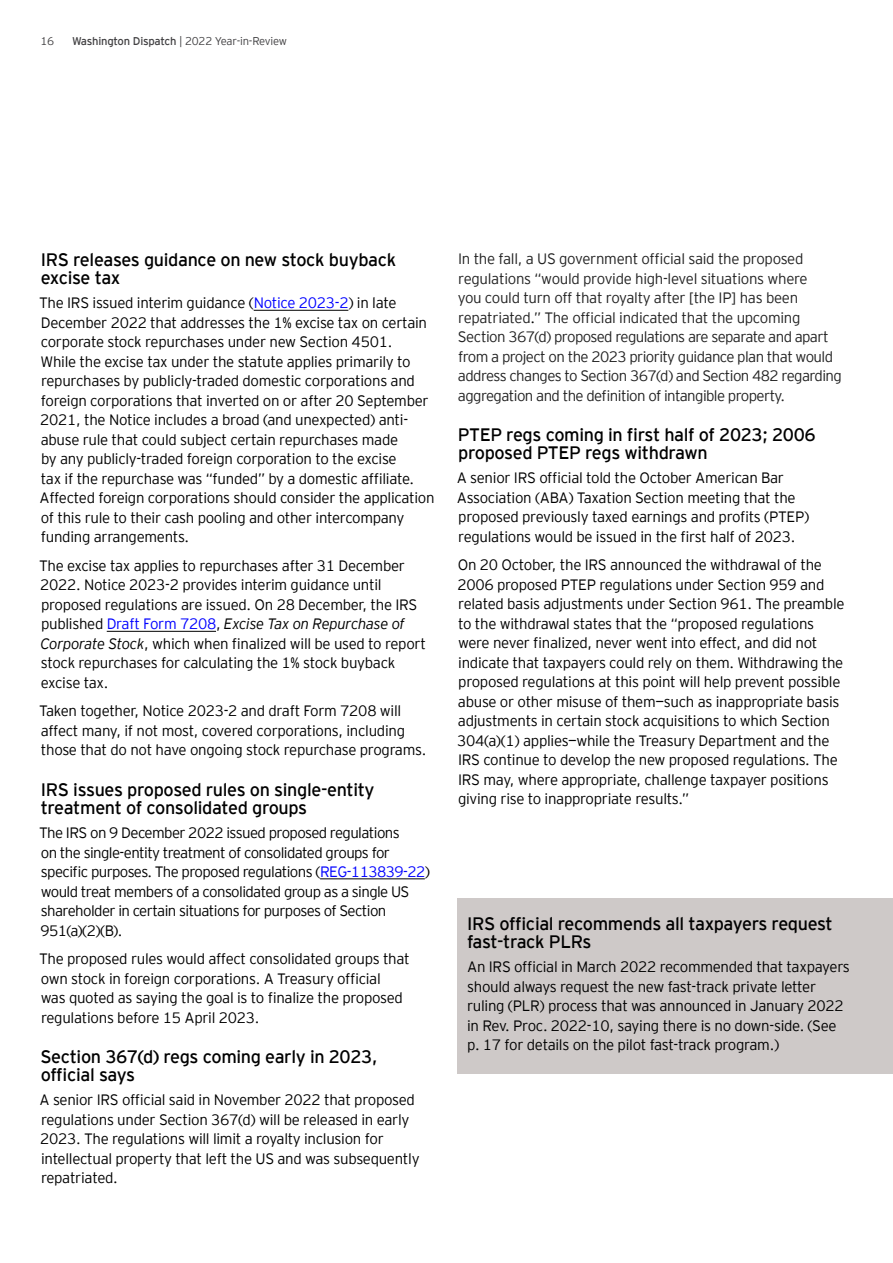
<style>
.page{position:relative;width:893px;height:1263px;background:#fff}
.page>*{position:absolute;margin:0;border:0;box-sizing:border-box;transform-origin:0 0}
.t1{font:18px/18px "EY Interstate";letter-spacing:-.02em;color:#000}
.t2{font:300 15px/19.5px "EY Interstate";letter-spacing:-.02em;color:#000}
.t3{font:300 15px/19.5px "EY Interstate";letter-spacing:-.04em;color:#222}
.t4{font:300 15px/19.5px "EY Interstate";letter-spacing:-.04em;color:#000}
.t5{font:300 11.25px "EY Interstate";letter-spacing:-.02em;color:#414042}
.s1{font-weight:400}
.s2{color:#00f}
.s3{font-style:italic}
.s4{color:#000}
</style>
<div class="page">
<hr style="left:254px;top:310px;width:94px;height:1px;background:#000">
<hr style="left:107px;top:631px;width:109px;height:1px;background:#000">
<hr style="left:320px;top:878px;width:105px;height:1px;background:#000">
<div style="left:458px;top:898px;width:435px;height:175px;background:#cec9c8"></div>
<p class="t5" style="left:40px;top:33px;width:15px">16</p>
<p class="t5" style="left:72px;top:33px;width:216px"><span class="s1">Washington Dispatch</span> | 2022 Year-in-Review</p>
<p class="t1" style="left:41px;top:250px;width:357px">IRS releases guidance on new stock buyback excise tax</p>
<p class="t2" style="left:39px;top:292px;width:397px">The IRS issued interim guidance (<span class="s2">Notice 2023-2</span>) in late December 2022 that addresses the 1% excise tax on certain corporate stock repurchases under new Section 4501.<br>While the excise tax under the statute applies primarily to repurchases by publicly-traded domestic corporations and foreign corporations that inverted on or after 20 September 2021, the Notice includes a broad (and unexpected) anti&shy;abuse rule that could subject certain repurchases made<br>by any publicly-traded foreign corporation to the excise<br>tax if the repurchase was “funded” by a domestic affiliate.<br>Affected foreign corporations should consider the application of this rule to their cash pooling and other intercompany funding arrangements.</p>
<p class="t2" style="left:39px;top:555px;width:388px">The excise tax applies to repurchases after 31 December 2022. Notice 2023-2 provides interim guidance until proposed regulations are issued. On 28 December, the IRS published <span class="s2">Draft Form 7208</span>, <span class="s3">Excise Tax on Repurchase of Corporate Stock</span>, which when finalized will be used to report stock repurchases for calculating the 1% stock buyback excise tax.</p>
<p class="t2" style="left:39px;top:700px;width:389px">Taken together, Notice 2023-2 and draft Form 7208 will affect many, if not most, covered corporations, including those that do not have ongoing stock repurchase programs.</p>
<p class="t1" style="left:41px;top:779px;width:335px">IRS issues proposed rules on single-entity treatment of consolidated groups</p>
<p class="t4" style="left:39px;top:822px;width:392px">The IRS on 9 December 2022 issued proposed regulations<br>on the single-entity treatment of consolidated groups for specific purposes. The proposed regulations (<span class="s2">REG-113839-22</span>) would treat members of a consolidated group as a single US shareholder in certain situations for purposes of Section 951(a)(2)(B).</p>
<p class="t2" style="left:39px;top:948px;width:372px">The proposed rules would affect consolidated groups that own stock in foreign corporations. A Treasury official<br>was quoted as saying the goal is to finalize the proposed regulations before 15 April 2023.</p>
<p class="t1" style="left:40px;top:1046px;width:339px">Section 367(d) regs coming early in 2023, official says</p>
<p class="t2" style="left:40px;top:1089px;width:382px">A senior IRS official said in November 2022 that proposed regulations under Section 367(d) will be released in early 2023. The regulations will limit a royalty inclusion for intellectual property that left the US and was subsequently repatriated.</p>
<p class="t3" style="left:458px;top:248px;width:386px">In the fall, a US government official said the proposed regulations “would provide high-level situations where<br>you could turn off that royalty after [the IP] has been repatriated<span class="s4">.</span>” The official indicated that the upcoming Section 367(d) proposed regulations are separate and apart from a project on the 2023 priority guidance plan that would address changes to Section 367(d) and Section 482 regarding aggregation and the definition of intangible property.</p>
<p class="t1" style="left:458px;top:425px;width:359px">PTEP regs coming in first half of 2023; 2006 proposed PTEP regs withdrawn</p>
<p class="t2" style="left:457px;top:467px;width:354px">A senior IRS official told the October American Bar Association (ABA) Taxation Section meeting that the proposed previously taxed earnings and profits (PTEP) regulations would be issued in the first half of 2023.</p>
<p class="t2" style="left:457px;top:554px;width:389px">On 20 October, the IRS announced the withdrawal of the 2006 proposed PTEP regulations under Section 959 and related basis adjustments under Section 961. The preamble to the withdrawal states that the “proposed regulations were never finalized, never went into effect, and did not indicate that taxpayers could rely on them. Withdrawing the proposed regulations at this point will help prevent possible abuse or other misuse of them—such as inappropriate basis adjustments in certain stock acquisitions to which Section 304(a)(1) applies—while the Treasury Department and the IRS continue to develop the new proposed regulations. The IRS may, where appropriate, challenge taxpayer positions giving rise to inappropriate results.”</p>
<p class="t1" style="left:467px;top:914px;width:367px">IRS official recommends all taxpayers request fast-track PLRs</p>
<p class="t2" style="left:467px;top:956px;width:384px">An IRS official in March 2022 recommended that taxpayers should always request the new fast-track private letter ruling (PLR) process that was announced in January 2022 in Rev. Proc. 2022-10, saying there is no down-side. (See p. 17 for details on the pilot fast-track program.)</p>
</div>
